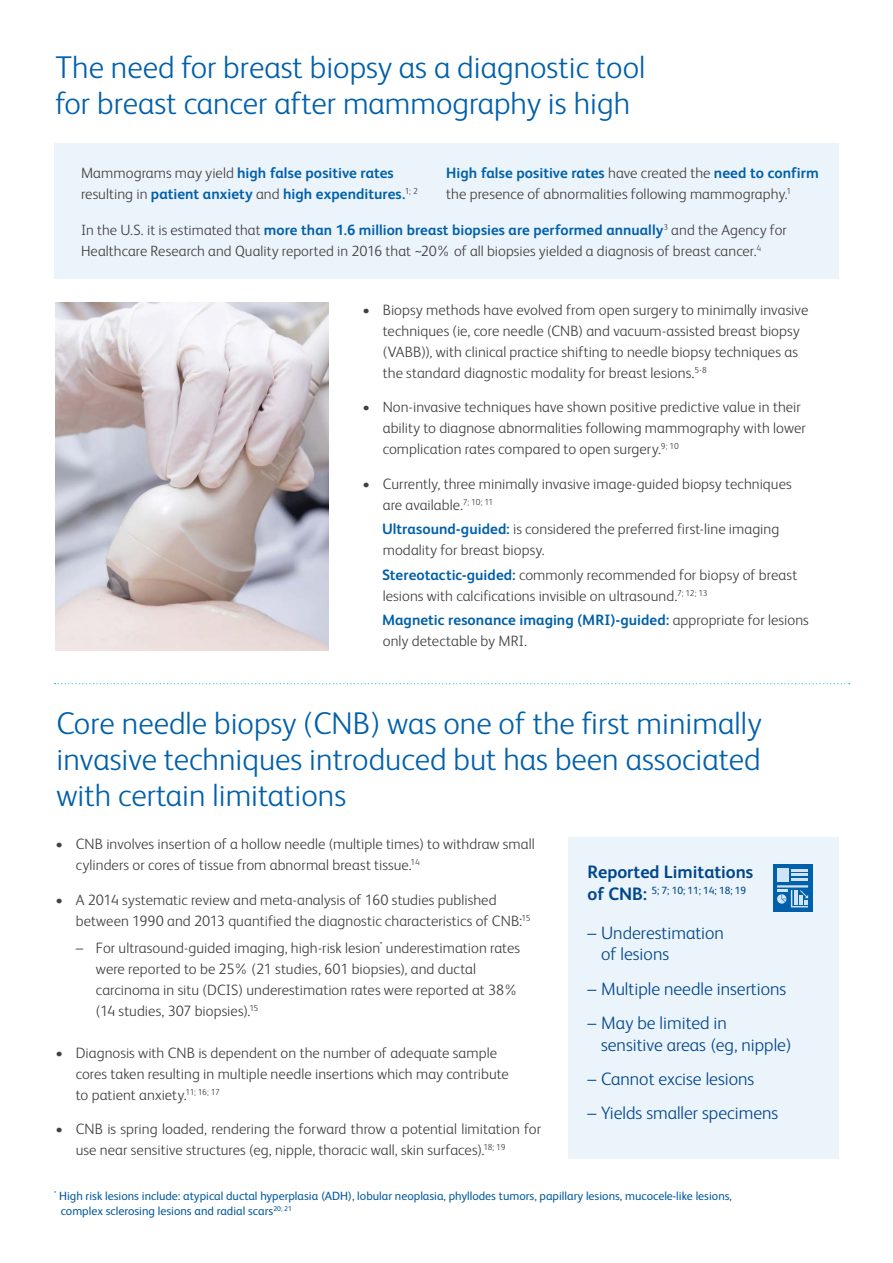
<style>
.page{position:relative;width:893px;height:1263px;background:#fff}
.page>*{position:absolute;margin:0;border:0;box-sizing:border-box;transform-origin:0 0}
.t1{font:300 31.5px/36px "FS Albert";color:#0060aa;text-align:justify}
.t2{font:300 18px/21.6px "FS Albert Pro";color:#00468b}
.t3{font:700 18px "FS Albert Pro";color:#00468b}
.t4{font:300 15px/21px "FS Albert";letter-spacing:.005em;color:#414042}
.t5{font:700 15px/21px "FS Albert";color:#0060aa}
.t6{font:300 14.85px/20.9px "FS Albert";letter-spacing:.005em;color:#414042}
.t7{font:12px/15px "FS Albert Pro";color:#00589d}
.t8{font:10.5px "FS Albert Pro";letter-spacing:-.01em;color:#00468b}
.s1{font-weight:300;color:#414042}
.s2{font-weight:700;color:#0060aa}
.s3{font-family:"FS Albert Pro"}
.s4{font-weight:700;font-size:18px}
.s5{font-family:"FS Albert"}
</style>
<div class="page">
<div style="left:54px;top:143px;width:785px;height:135px;background:#ebf3fb"></div>
<svg style="left:55px;top:683px;width:795px;height:1px"></svg>
<div style="left:568px;top:837px;width:271px;height:322px;background:#ebf3fb"></div>
<svg style="left:773px;top:864px;width:39px;height:47px"></svg>
<svg style="left:791px;top:869px;width:17px;height:2px"></svg>
<hr style="left:791px;top:873px;width:17px;height:3px;background:#cfe4f6">
<svg style="left:791px;top:878px;width:17px;height:2px"></svg>
<div style="left:777px;top:868px;width:11px;height:13px;background:#cfe4f6"></div>
<hr style="left:777px;top:885px;width:31px;height:2px;background:#cfe4f6">
<svg style="left:777px;top:890px;width:31px;height:17px"></svg>
<img style="left:55px;top:303px;width:273px;height:347px">
<h1 class="t1" style="left:55px;top:49px;width:591px">The need for breast biopsy as a diagnostic tool for breast cancer after mammography is high</h1>
<p class="t5" style="left:81px;top:162px;width:338px"><span class="s1">Mammograms may yield</span> high false positive rates <span class="s1">resulting in</span> patient anxiety <span class="s1">and</span> high expenditures.<sup>1;</sup> <sup>2</sup></p>
<p class="t6" style="left:81px;top:219px;width:707px">In the U.S. it is estimated that <span class="s2">more than 1.6 million breast biopsies are performed annually</span><sup>3</sup> and the Agency for<br>Healthcare Research and Quality reported in 2016 that ~20% of all biopsies yielded a diagnosis of breast cancer.<sup>4</sup></p>
<p class="t4" style="left:446px;top:162px;width:374px"><span class="s2">High false positive rates</span> have created the <span class="s2">need to confirm </span>the presence of abnormalities following mammography.<sup>1</sup></p>
<p class="t4" style="left:383px;top:299px;width:427px;text-indent:-20px">• Biopsy methods have evolved from open surgery to minimally invasive techniques (ie, core needle (CNB) and vacuum-assisted breast biopsy (VABB)), with clinical practice shifting to needle biopsy techniques as the standard diagnostic modality for breast lesions.<sup>5-8</sup></p>
<p class="t4" style="left:383px;top:396px;width:425px;text-indent:-20px">• Non-invasive techniques have shown positive predictive value in their ability to diagnose abnormalities following mammography with lower complication rates compared to open surgery.<sup>9;</sup> <sup>10</sup></p>
<p class="t4" style="left:383px;top:473px;width:411px;text-indent:-20px">• Currently, three minimally invasive image-guided biopsy techniques are available.<sup>7;</sup> <sup>10;</sup> <sup>11</sup></p>
<p class="t4" style="left:382px;top:518px;width:399px"><span class="s2">Ultrasound-guided:</span> is considered the preferred first-line imaging modality for breast biopsy.</p>
<p class="t4" style="left:382px;top:564px;width:417px"><span class="s2">Stereotactic-guided:</span> commonly recommended for biopsy of breast lesions with calcifications invisible on ultrasound.<sup>7;</sup> <sup>12;</sup> <sup>13</sup></p>
<p class="t4" style="left:382px;top:609px;width:428px"><span class="s2">Magnetic resonance imaging (MRI)-guided:</span> appropriate for lesions only detectable by MRI.</p>
<h1 class="t1" style="left:56px;top:705px;width:707px">Core needle biopsy (CNB) was one of the first minimally invasive techniques introduced but has been associated with certain limitations</h1>
<p class="t4" style="left:76px;top:833px;width:461px;text-indent:-20px">• CNB involves insertion of a hollow needle (multiple times) to withdraw small cylinders or cores of tissue from abnormal breast tissue.<sup>14</sup></p>
<p class="t4" style="left:76px;top:889px;width:456px;text-indent:-20px">• A 2014 systematic review and meta-analysis of 160 studies published between 1990 and 2013 quantified the diagnostic characteristics of CNB:<sup>15</sup></p>
<p class="t4" style="left:96px;top:937px;width:426px;text-indent:-20px"><span class="s3">–</span> For ultrasound-guided imaging, high-risk lesion<sup>*</sup> underestimation rates were reported to be 25% (21 studies, 601 biopsies), and ductal carcinoma in situ (DCIS) underestimation rates were reported at 38% (14 studies, 307 biopsies).<sup>15</sup></p>
<p class="t4" style="left:76px;top:1042px;width:435px;text-indent:-20px">• Diagnosis with CNB is dependent on the number of adequate sample cores taken resulting in multiple needle insertions which may contribute to patient anxiety.<sup>11;</sup> <sup>16;</sup> <sup>17</sup></p>
<p class="t4" style="left:76px;top:1118px;width:467px;text-indent:-20px">• CNB is spring loaded, rendering the forward throw a potential limitation for use near sensitive structures (eg, nipple, thoracic wall, skin surfaces).<sup>18;</sup> <sup>19</sup></p>
<p class="t3" style="left:588px;top:859px;width:167px">Reported Limitations</p>
<p class="t8" style="left:588px;top:883px;width:160px"><span class="s4">of CNB:</span> 5; 7; 10; 11; 14; 18; 19</p>
<p class="t2" style="left:601px;top:921px;width:124px;text-indent:-14px"><span class="s5">–</span> Underestimation of lesions</p>
<p class="t2" style="left:588px;top:977px;width:200px"><span class="s5">–</span> Multiple needle insertions</p>
<p class="t2" style="left:601px;top:1011px;width:192px;text-indent:-14px"><span class="s5">–</span> May be limited in sensitive areas (eg, nipple)</p>
<p class="t2" style="left:588px;top:1067px;width:168px"><span class="s5">–</span> Cannot excise lesions</p>
<p class="t2" style="left:588px;top:1101px;width:192px"><span class="s5">–</span> Yields smaller specimens</p>
<p class="t7" style="left:61px;top:1187px;width:673px;text-indent:-7px"><sup>*</sup> High risk lesions include: atypical ductal hyperplasia (ADH), lobular neoplasia, phyllodes tumors, papillary lesions, mucocele-like lesions, complex sclerosing lesions and radial scars<sup>20;</sup> <sup>21</sup></p>
</div>
